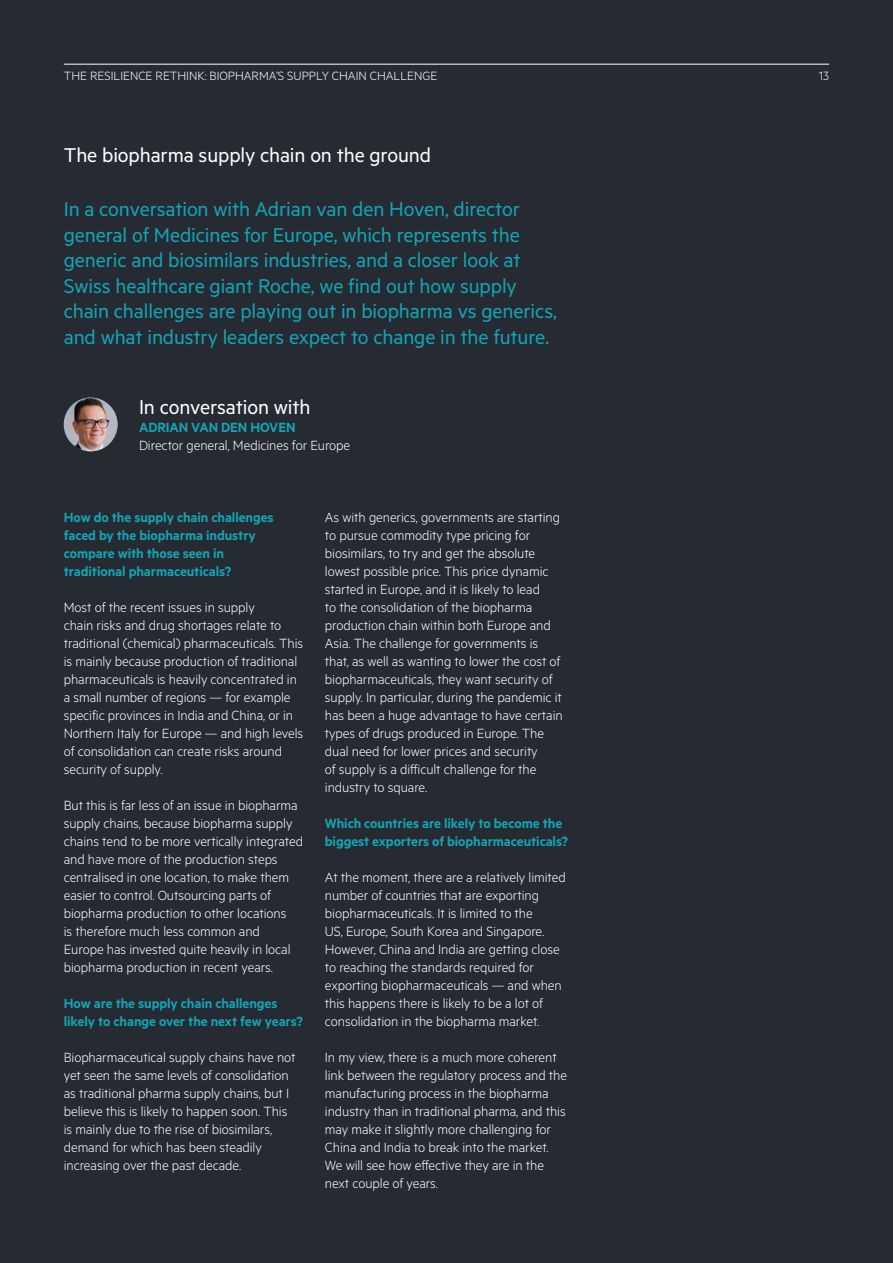
<style>
.page{position:relative;width:893px;height:1263px;background:#262a33}
.page>*{position:absolute;margin:0;border:0;box-sizing:border-box;transform-origin:0 0}
.t1{font:22.5px/25.5px "Metric";letter-spacing:-.005em;color:#12a5b3}
.t2{font:22.5px "Metric";letter-spacing:-.005em;color:#fff}
.t3{font:300 15px/18px "Metric";letter-spacing:-.005em;color:#fff}
.t4{font:600 15px/18px "Metric";letter-spacing:-.005em;color:#12a5b3}
.t5{font:300 13.5px "Metric";color:#fff}
</style>
<div class="page">
<img style="left:64px;top:397px;width:54px;height:54px;border-radius:27px">
<hr style="left:64px;top:64px;width:765px;height:1px;background:#fff">
<p class="t5" style="left:64px;top:68px;width:375px">THE RESILIENCE RETHINK: BIOPHARMA’S SUPPLY CHAIN CHALLENGE</p>
<p class="t5" style="left:819px;top:68px;width:12px">13</p>
<h1 class="t2" style="left:64px;top:142px;width:369px">The biopharma supply chain on the ground</h1>
<p class="t1" style="left:64px;top:196px;width:495px">In a conversation with Adrian van den Hoven, director general of Medicines for Europe, which represents the generic and biosimilars industries, and a closer look at Swiss healthcare giant Roche, we find out how supply chain challenges are playing out in biopharma vs generics, and what industry leaders expect to change in the future.</p>
<h1 class="t2" style="left:139px;top:394px;width:173px">In conversation with</h1>
<p class="t4" style="left:139px;top:418px;width:158px">ADRIAN VAN DEN HOVEN</p>
<p class="t3" style="left:139px;top:436px;width:213px">Director general, Medicines for Europe</p>
<p class="t4" style="left:64px;top:508px;width:211px">How do the supply chain challenges faced by the biopharma industry compare with those seen in traditional pharmaceuticals?</p>
<p class="t3" style="left:64px;top:598px;width:241px">Most of the recent issues in supply<br>chain risks and drug shortages relate to traditional (chemical) pharmaceuticals. This is mainly because production of traditional pharmaceuticals is heavily concentrated in a small number of regions — for example specific provinces in India and China, or in Northern Italy for Europe — and high levels of consolidation can create risks around security of supply.</p>
<p class="t3" style="left:64px;top:796px;width:241px">But this is far less of an issue in biopharma supply chains, because biopharma supply chains tend to be more vertically integrated and have more of the production steps centralised in one location, to make them easier to control. Outsourcing parts of biopharma production to other locations<br>is therefore much less common and Europe has invested quite heavily in local biopharma production in recent years.</p>
<p class="t4" style="left:64px;top:994px;width:241px">How are the supply chain challenges likely to change over the next few years?</p>
<p class="t3" style="left:64px;top:1048px;width:233px">Biopharmaceutical supply chains have not yet seen the same levels of consolidation as traditional pharma supply chains, but I believe this is likely to happen soon. This is mainly due to the rise of biosimilars, demand for which has been steadily increasing over the past decade.</p>
<p class="t3" style="left:325px;top:508px;width:239px">As with generics, governments are starting to pursue commodity type pricing for biosimilars, to try and get the absolute lowest possible price. This price dynamic started in Europe, and it is likely to lead<br>to the consolidation of the biopharma production chain within both Europe and Asia. The challenge for governments is that, as well as wanting to lower the cost of biopharmaceuticals, they want security of supply. In particular, during the pandemic it has been a huge advantage to have certain types of drugs produced in Europe. The dual need for lower prices and security<br>of supply is a difficult challenge for the industry to square.</p>
<p class="t4" style="left:325px;top:814px;width:245px">Which countries are likely to become the biggest exporters of biopharmaceuticals?</p>
<p class="t3" style="left:325px;top:868px;width:242px">At the moment, there are a relatively limited number of countries that are exporting biopharmaceuticals. It is limited to the<br>US, Europe, South Korea and Singapore.<br>However, China and India are getting close to reaching the standards required for exporting biopharmaceuticals — and when this happens there is likely to be a lot of consolidation in the biopharma market.</p>
<p class="t3" style="left:325px;top:1048px;width:244px">In my view, there is a much more coherent link between the regulatory process and the manufacturing process in the biopharma industry than in traditional pharma, and this may make it slightly more challenging for China and India to break into the market.<br>We will see how effective they are in the next couple of years.</p>
</div>
